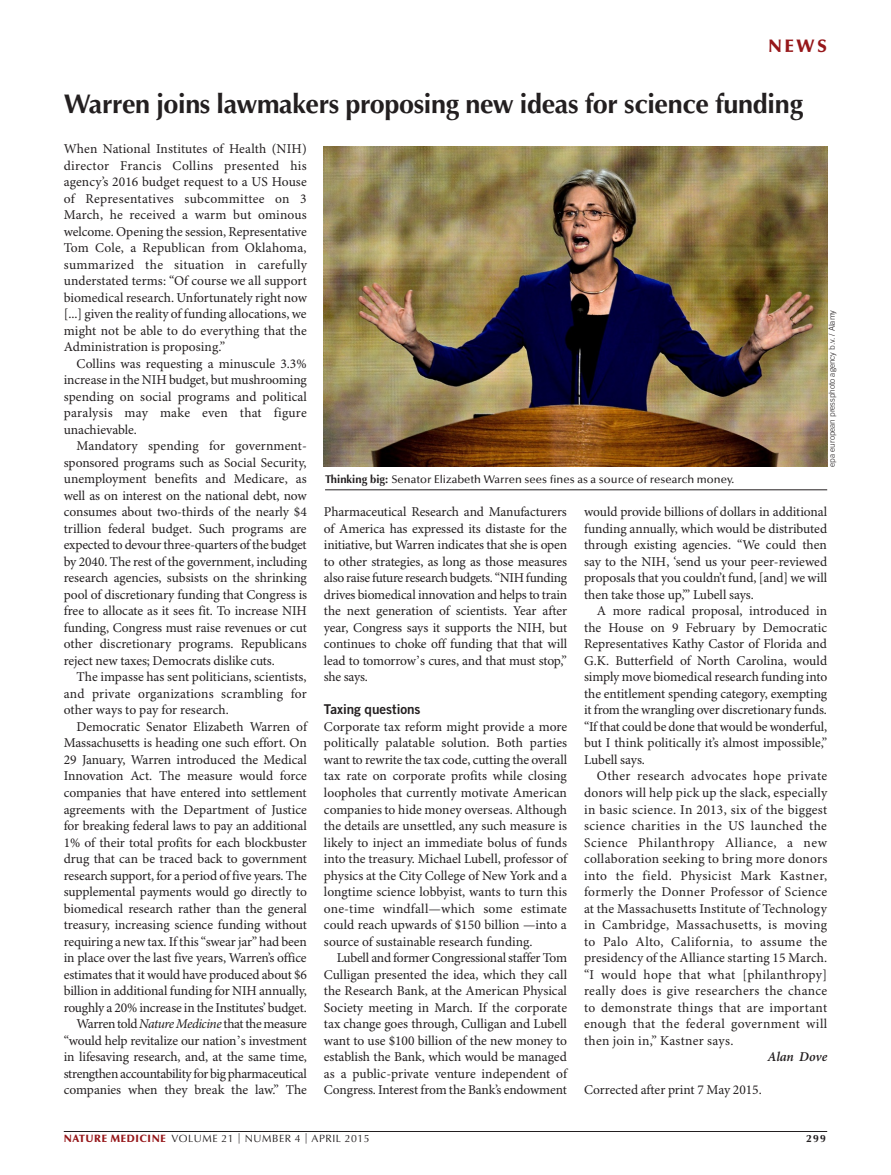
<style>
.page{position:relative;width:891px;height:1175px;background:#fff}
.page>*{position:absolute;margin:0;border:0;box-sizing:border-box;transform-origin:0 0}
.HEAD_news_bold{font:700 27px "Optima LT Std";letter-spacing:-.015em;color:#231f20}
.z-HEADER_follow{font:900 18px "Optima LT Std";color:#961619}
.TEXT_body_news_NOBRE{font:13.5px/16.5px "Minion Pro";letter-spacing:-.005em;color:#231f20;text-align:justify}
.TEXT_FIRST_news_NO_B{font:13.5px/16.5px "Minion Pro";color:#231f20;text-align:justify}
.SUBHEAD{font:13.5px "Trade Gothic LT Std Bd 2";letter-spacing:-.005em;color:#231f20}
.AUTHOR_news{font:italic 600 13.5px "Minion Pro";letter-spacing:-.005em;color:#231f20}
.CAPTION_news{font:500 11.25px "Optima LT Std";color:#231f20}
.t1{font:10.5px "Optima LT Std";letter-spacing:.05em;color:#231f20}
.t2{font:700 10.5px "Optima LT Std";color:#231f20}
.CAPTION_photo_credit{font:300 8.25px "Trade Gothic LT Std";letter-spacing:-.005em;color:#231f20}
.s1{font-style:italic}
.s2{font-family:"Times New Roman"}
.s3{font-weight:700}
.s4{font-weight:900;color:#961619}
</style>
<div class="page">
<hr style="left:64px;top:1131px;width:763px;height:1px;background:#231f20">
<img style="left:324px;top:146px;width:503px;height:321px">
<hr style="left:325px;top:489px;width:502px;height:1px;background:#231f20">
<p class="z-HEADER_follow" style="left:768px;top:36px;width:61px">NEWS</p>
<p class="HEAD_news_bold" style="left:64px;top:88px;width:741px">Warren joins lawmakers proposing new ideas for science funding</p>
<p class="TEXT_FIRST_news_NO_B" style="left:64px;top:141px;width:245px">When National Institutes of Health (NIH) director Francis Collins presented his agency’s 2016 budget request to a US House of Representatives subcommittee on 3<br>March, he received a warm but ominous welcome. Opening the session, Representative Tom Cole, a Republican from Oklahoma, summarized the situation in carefully understated terms: “Of course we all support biomedical research. Unfortunately right now [...] given the reality of funding allocations, we might not be able to do everything that the Administration is proposing.”</p>
<p class="TEXT_body_news_NOBRE" style="left:64px;top:356px;width:245px;text-indent:13px">Collins was requesting a minuscule 3.3% increase in the NIH budget, but mushrooming spending on social programs and political paralysis may make even that figure unachievable.</p>
<p class="TEXT_body_news_NOBRE" style="left:64px;top:438px;width:245px;text-indent:13px">Mandatory spending for government&shy;sponsored programs such as Social Security, unemployment benefits and Medicare, as well as on interest on the national debt, now consumes about two-thirds of the nearly $4 trillion federal budget. Such programs are expected to devour three-quarters of the budget by 2040. The rest of the government, including research agencies, subsists on the shrinking pool of discretionary funding that Congress is free to allocate as it sees fit. To increase NIH funding, Congress must raise revenues or cut other discretionary programs. Republicans reject new taxes; Democrats dislike cuts.</p>
<p class="TEXT_body_news_NOBRE" style="left:64px;top:669px;width:244px;text-indent:13px">The impasse has sent politicians, scientists, and private organizations scrambling for other ways to pay for research.</p>
<p class="TEXT_body_news_NOBRE" style="left:64px;top:719px;width:245px;text-indent:13px">Democratic Senator Elizabeth Warren of Massachusetts is heading one such effort. On 29 January, Warren introduced the Medical Innovation Act. The measure would force companies that have entered into settlement agreements with the Department of Justice for breaking federal laws to pay an additional 1% of their total profits for each blockbuster drug that can be traced back to government research support, for a period of five years. The supplemental payments would go directly to biomedical research rather than the general treasury, increasing science funding without requiring a new tax. If this “swear jar” had been in place over the last five years, Warren’s office estimates that it would have produced about $6 billion in additional funding for NIH annually, roughly a 20% increase in the Institutes’ budget.</p>
<p class="TEXT_body_news_NOBRE" style="left:64px;top:1016px;width:245px;text-indent:13px">Warren told <span class="s1">Nature Medicine</span> that the measure “would help revitalize our nation<span class="s2">’</span>s investment in lifesaving research, and, at the same time, strengthen accountability for big pharmaceutical companies when they break the law.” The</p>
<p class="CAPTION_photo_credit" style="left:827px;top:466px;width:158px;rotate:-90deg">epa european pressphoto agency b.v. / Alamy</p>
<p class="CAPTION_news" style="left:325px;top:473px;width:411px"><span class="s3">Thinking big:</span> Senator Elizabeth Warren sees fines as a source of research money.</p>
<p class="TEXT_body_news_NOBRE" style="left:324px;top:504px;width:245px">Pharmaceutical Research and Manufacturers of America has expressed its distaste for the initiative, but Warren indicates that she is open to other strategies, as long as those measures also raise future research budgets. “NIH funding drives biomedical innovation and helps to train the next generation of scientists. Year after year, Congress says it supports the NIH, but continues to choke off funding that that will lead to tomorrow<span class="s2">’</span>s cures, and that must stop,” she says.</p>
<p class="SUBHEAD" style="left:324px;top:701px;width:98px">Taxing questions</p>
<p class="TEXT_FIRST_news_NO_B" style="left:324px;top:719px;width:245px">Corporate tax reform might provide a more politically palatable solution. Both parties want to rewrite the tax code, cutting the overall tax rate on corporate profits while closing loopholes that currently motivate American companies to hide money overseas. Although the details are unsettled, any such measure is likely to inject an immediate bolus of funds into the treasury. Michael Lubell, professor of physics at the City College of New York and a longtime science lobbyist, wants to turn this one-time windfall—which some estimate could reach upwards of $150 billion —into a source of sustainable research funding.</p>
<p class="TEXT_body_news_NOBRE" style="left:324px;top:950px;width:245px;text-indent:13px">Lubell and former Congressional staffer Tom Culligan presented the idea, which they call the Research Bank, at the American Physical Society meeting in March. If the corporate tax change goes through, Culligan and Lubell want to use $100 billion of the new money to establish the Bank, which would be managed as a public-private venture independent of Congress. Interest from the Bank’s endowment</p>
<p class="TEXT_body_news_NOBRE" style="left:584px;top:504px;width:245px">would provide billions of dollars in additional funding annually, which would be distributed through existing agencies. “We could then say to the NIH, ‘send us your peer-reviewed proposals that you couldn’t fund, [and] we will then take those up,’” Lubell says.</p>
<p class="TEXT_body_news_NOBRE" style="left:584px;top:603px;width:245px;text-indent:13px">A more radical proposal, introduced in the House on 9 February by Democratic Representatives Kathy Castor of Florida and G.K. Butterfield of North Carolina, would simply move biomedical research funding into the entitlement spending category, exempting it from the wrangling over discretionary funds. “If that could be done that would be wonderful, but I think politically it’s almost impossible,” Lubell says.</p>
<p class="TEXT_body_news_NOBRE" style="left:584px;top:768px;width:245px;text-indent:13px">Other research advocates hope private donors will help pick up the slack, especially in basic science. In 2013, six of the biggest science charities in the US launched the Science Philanthropy Alliance, a new collaboration seeking to bring more donors into the field. Physicist Mark Kastner, formerly the Donner Professor of Science at the Massachusetts Institute of Technology in Cambridge, Massachusetts, is moving to Palo Alto, California, to assume the presidency of the Alliance starting 15 March. “I would hope that what [philanthropy] really does is give researchers the chance to demonstrate things that are important enough that the federal government will then join in,” Kastner says.</p>
<p class="AUTHOR_news" style="left:768px;top:1048px;width:61px">Alan Dove</p>
<p class="TEXT_FIRST_news_NO_B" style="left:584px;top:1082px;width:179px">Corrected after print 7 May 2015.</p>
<p class="t1" style="left:64px;top:1132px;width:308px"><span class="s4">NATURE MEDICINE</span> VOLUME 21 | NUMBER 4 | APRIL 2015</p>
<p class="t2" style="left:806px;top:1132px;width:21px">299</p>
</div>
